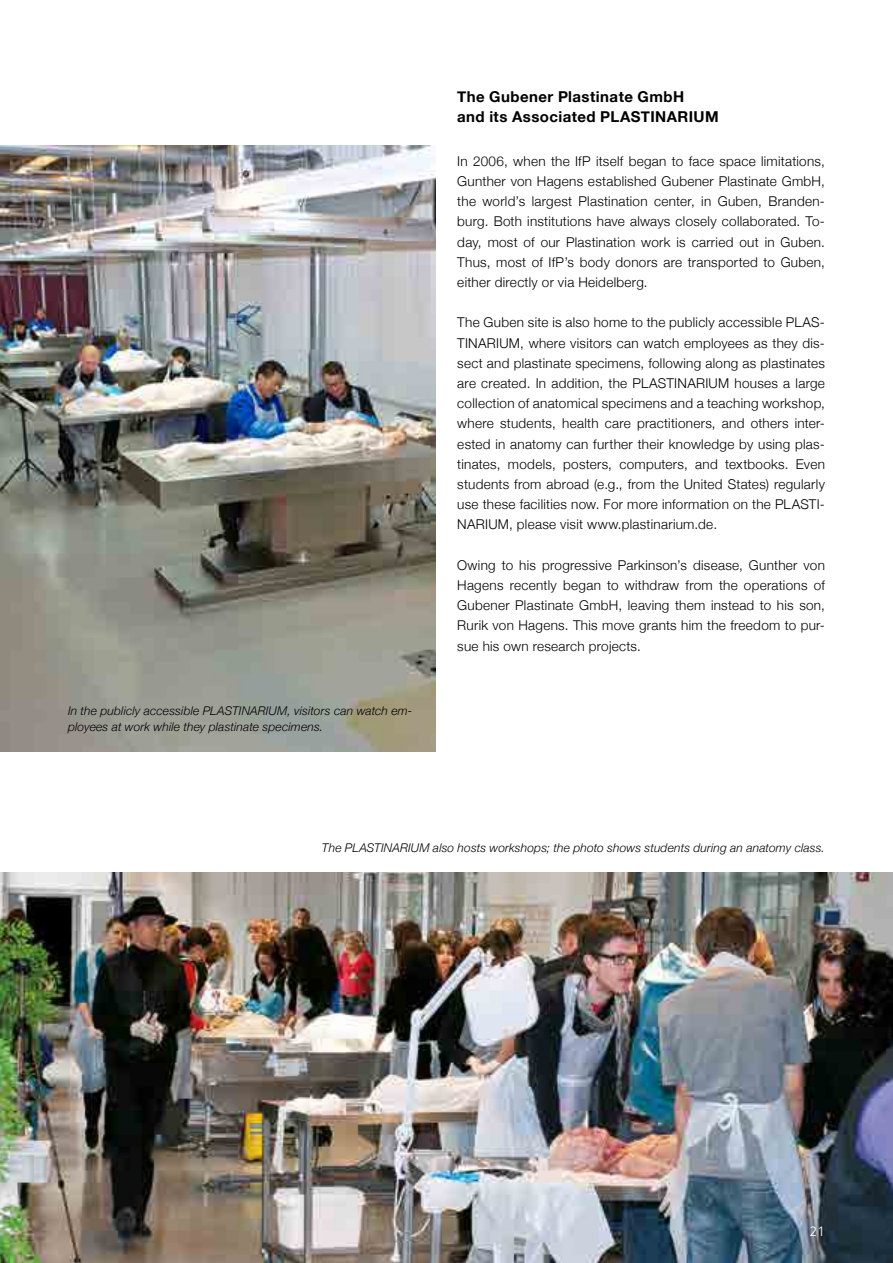
<style>
.page{position:relative;width:893px;height:1263px;background:#fff}
.page>*{position:absolute;margin:0;border:0;box-sizing:border-box;transform-origin:0 0}
.t1{font:700 15px/20.2px "Helvetica Neue";letter-spacing:.03em;color:#000}
.t2{font:300 13.5px/20.2px "Helvetica Neue";letter-spacing:.02em;color:#000;text-align:justify}
.t3{font:300 13.5px "Frutiger";color:#fff}
.t4{font:italic 300 12px/16.5px "Helvetica Neue";letter-spacing:.015em;color:#000}
.t5{font:12px "Arial";color:#fff}
</style>
<div class="page">
<img style="left:0;top:145px;width:436px;height:606px">
<img style="left:0;top:873px;width:893px;height:390px">
<p class="t1" style="left:457px;top:87px;width:263px">The Gubener Plastinate GmbH<br>and its Associated PLASTINARIUM</p>
<p class="t4" style="left:68px;top:701px;width:346px">In the publicly accessible PLASTINARIUM, visitors can watch em&shy;ployees at work while they plastinate specimens.</p>
<p class="t2" style="left:457px;top:150px;width:369px">In 2006, when the IfP itself began to face space limitations, Gunther von Hagens established Gubener Plastinate GmbH, the world’s largest Plastination center, in Guben, Branden&shy;burg. Both institutions have always closely collaborated. To&shy;day, most of our Plastination work is carried out in Guben.<br>Thus, most of IfP’s body donors are transported to Guben, either directly or via Heidelberg.</p>
<p class="t2" style="left:457px;top:312px;width:369px">The Guben site is also home to the publicly accessible PLAS-TINARIUM, where visitors can watch employees as they dis&shy;sect and plastinate specimens, following along as plastinates are created. In addition, the PLASTINARIUM houses a large collection of anatomical specimens and a teaching workshop, where students, health care practitioners, and others inter&shy;ested in anatomy can further their knowledge by using plas&shy;tinates, models, posters, computers, and textbooks. Even students from abroad (e.g., from the United States) regularly use these facilities now. For more information on the PLASTI-NARIUM, please visit www.plastinarium.de.</p>
<p class="t2" style="left:457px;top:554px;width:369px">Owing to his progressive Parkinson’s disease, Gunther von Hagens recently began to withdraw from the operations of Gubener Plastinate GmbH, leaving them instead to his son, Rurik von Hagens. This move grants him the freedom to pur&shy;sue his own research projects.</p>
<p class="t4" style="left:322px;top:839px;width:505px">The PLASTINARIUM also hosts workshops; the photo shows students during an anatomy class.</p>
<p class="t3" style="left:810px;top:1224px;width:17px">21</p>
<p class="t5" style="left:812px;top:1224px;width:15px">21</p>
</div>
